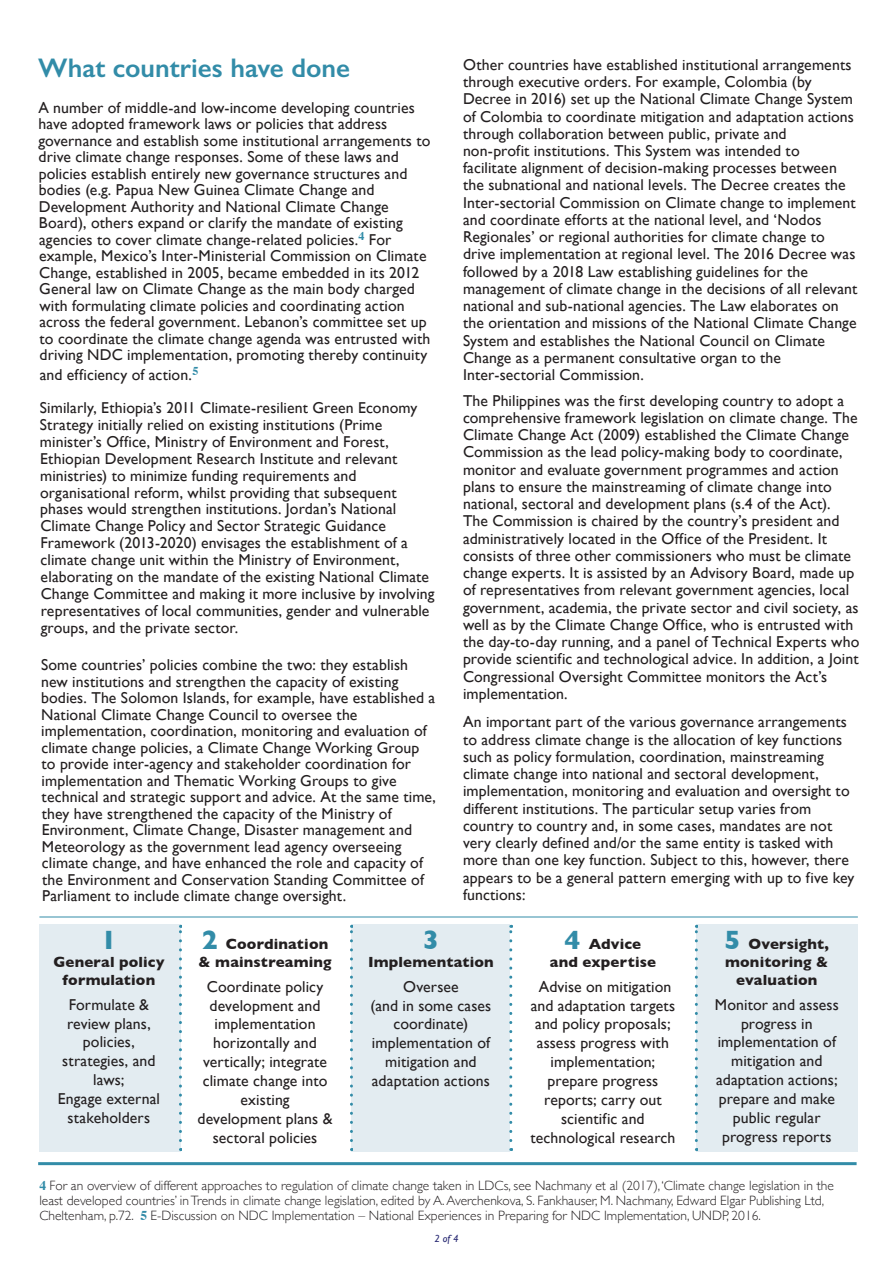
<style>
.page{position:relative;width:893px;height:1263px;background:#fff}
.page>*{position:absolute;margin:0;border:0;box-sizing:border-box;transform-origin:0 0}
.t1{font:600 27px "Gill Sans";color:#328ca8}
.t2{font:700 27px "Gill Sans";color:#328ca8}
.t3{font:15.75px/17.2px "Gill Sans";letter-spacing:.005em;color:#231f20}
.t4{font:700 15px/18px "Gill Sans";letter-spacing:.01em;color:#231f20;text-align:center}
.t5{font:300 13.5px/15px "Gill Sans";color:#231f20}
.t6{font:italic 10.5px "Gill Sans";color:#272872}
.s1{font-size:27px;color:#328ca8}
.s2{font-family:"Times";font-weight:700;color:#328ca8}
</style>
<div class="page">
<div style="left:39px;top:924px;width:141px;height:227px;background:#e3ecf1"></div>
<div style="left:696px;top:924px;width:162px;height:227px;background:#e3ecf1"></div>
<div style="left:352px;top:924px;width:158px;height:227px;background:#e3ecf1"></div>
<hr style="left:38px;top:1162px;width:819px;height:3px;background:#328ca8">
<hr style="left:39px;top:917px;width:819px;height:1px;background:#328ca8">
<svg style="left:695px;top:925px;width:3px;height:215px"></svg>
<svg style="left:509px;top:925px;width:3px;height:215px"></svg>
<svg style="left:350px;top:925px;width:3px;height:215px"></svg>
<svg style="left:179px;top:925px;width:3px;height:215px"></svg>
<h1 class="t1" style="left:38px;top:52px;width:313px">What countries have done</h1>
<p class="t3" style="left:38px;top:99px;width:394px;line-height:16.5px">A number of middle-and low-income developing countries have adopted framework laws or policies that address governance and establish some institutional arrangements to drive climate change responses. Some of these laws and policies establish entirely new governance structures and bodies (e.g. Papua New Guinea Climate Change and Development Authority and National Climate Change Board), others expand or clarify the mandate of existing agencies to cover climate change-related policies.<sup>4</sup> For example, Mexico’s Inter-Ministerial Commission on Climate Change, established in 2005, became embedded in its 2012<br>General law on Climate Change as the main body charged with formulating climate policies and coordinating action across the federal government. Lebanon’s committee set up to coordinate the climate change agenda was entrusted with driving NDC implementation, promoting thereby continuity</p>
<p class="t3" style="left:40px;top:358px;width:379px;line-height:33.3px">and efficiency of action.<sup>5<br></sup>Similarly, Ethiopia’s 2011 Climate-resilient Green Economy</p>
<p class="t3" style="left:40px;top:416px;width:396px;line-height:16.8px">Strategy initially relied on existing institutions (Prime minister’s Office, Ministry of Environment and Forest, Ethiopian Development Research Institute and relevant ministries) to minimize funding requirements and organisational reform, whilst providing that subsequent phases would strengthen institutions. Jordan’s National Climate Change Policy and Sector Strategic Guidance Framework (2013-2020) envisages the establishment of a climate change unit within the Ministry of Environment, elaborating on the mandate of the existing National Climate Change Committee and making it more inclusive by involving representatives of local communities, gender and vulnerable groups, and the private sector.</p>
<p class="t3" style="left:41px;top:656px;width:396px;line-height:16.5px">Some countries’ policies combine the two: they establish new institutions and strengthen the capacity of existing bodies. The Solomon Islands, for example, have established a National Climate Change Council to oversee the implementation, coordination, monitoring and evaluation of climate change policies, a Climate Change Working Group to provide inter-agency and stakeholder coordination for implementation and Thematic Working Groups to give technical and strategic support and advice. At the same time, they have strengthened the capacity of the Ministry of Environment, Climate Change, Disaster management and Meteorology as the government lead agency overseeing climate change, and have enhanced the role and capacity of the Environment and Conservation Standing Committee of Parliament to include climate change oversight.</p>
<p class="t3" style="left:463px;top:56px;width:396px">Other countries have established institutional arrangements through executive orders. For example, Colombia (by Decree in 2016) set up the National Climate Change System of Colombia to coordinate mitigation and adaptation actions through collaboration between public, private and<br>non-profit institutions. This System was intended to facilitate alignment of decision-making processes between the subnational and national levels. The Decree creates the Inter-sectorial Commission on Climate change to implement and coordinate efforts at the national level, and ‘Nodos Regionales’ or regional authorities for climate change to drive implementation at regional level. The 2016 Decree was followed by a 2018 Law establishing guidelines for the management of climate change in the decisions of all relevant national and sub-national agencies. The Law elaborates on the orientation and missions of the National Climate Change System and establishes the National Council on Climate Change as a permanent consultative organ to the Inter-sectorial Commission.</p>
<p class="t3" style="left:463px;top:392px;width:398px">The Philippines was the first developing country to adopt a comprehensive framework legislation on climate change. The Climate Change Act (2009) established the Climate Change Commission as the lead policy-making body to coordinate, monitor and evaluate government programmes and action plans to ensure the mainstreaming of climate change into national, sectoral and development plans (s.4 of the Act).<br>The Commission is chaired by the country’s president and administratively located in the Office of the President. It consists of three other commissioners who must be climate change experts. It is assisted by an Advisory Board, made up of representatives from relevant government agencies, local government, academia, the private sector and civil society, as well as by the Climate Change Office, who is entrusted with the day-to-day running, and a panel of Technical Experts who provide scientific and technological advice. In addition, a Joint Congressional Oversight Committee monitors the Act’s implementation.</p>
<p class="t3" style="left:463px;top:713px;width:393px">An important part of the various governance arrangements to address climate change is the allocation of key functions such as policy formulation, coordination, mainstreaming climate change into national and sectoral development, implementation, monitoring and evaluation and oversight to different institutions. The particular setup varies from country to country and, in some cases, mandates are not very clearly defined and/or the same entity is tasked with more than one key function. Subject to this, however, there appears to be a general pattern emerging with up to five key functions:</p>
<h1 class="t2" style="left:101px;top:918px;width:18px">1</h1>
<p class="t4" style="left:53px;top:952px;width:113px">General policy formulation</p>
<p class="t3" style="left:58px;top:995px;width:104px;line-height:18.9px;text-align:center">Formulate &amp; review plans, policies, strategies, and laws;<br>Engage external stakeholders</p>
<p class="t4" style="left:198px;top:934px;width:135px;text-align:left"><span class="s1">2</span> Coordination &amp; mainstreaming</p>
<p class="t3" style="left:198px;top:977px;width:136px;line-height:18.9px;text-align:center">Coordinate policy development and implementation horizontally and vertically; integrate climate change into existing development plans &amp; sectoral policies</p>
<h1 class="t2" style="left:423px;top:918px;width:18px">3</h1>
<p class="t4" style="left:368px;top:952px;width:127px">Implementation</p>
<p class="t3" style="left:371px;top:977px;width:122px;line-height:18.9px;text-align:center">Oversee<br>(and in some cases coordinate) implementation of mitigation and adaptation actions</p>
<p class="t4" style="left:550px;top:934px;width:108px"><span class="s1">4</span> Advice and expertise</p>
<p class="t3" style="left:530px;top:977px;width:147px;line-height:18.9px;text-align:center">Advise on mitigation and adaptation targets and policy proposals; assess progress with implementation; prepare progress reports; carry out scientific and technological research</p>
<p class="t4" style="left:724px;top:934px;width:106px"><span class="s1">5</span> Oversight, monitoring &amp; evaluation</p>
<p class="t3" style="left:715px;top:995px;width:125px;line-height:18.9px;text-align:center">Monitor and assess progress in implementation of mitigation and adaptation actions; prepare and make public regular progress reports</p>
<p class="t5" style="left:39px;top:1178px;width:796px"><span class="s2">4</span> For an overview of different approaches to regulation of climate change taken in LDCs, see Nachmany et al (2017), ‘Climate change legislation in the least developed countries’ in Trends in climate change legislation, edited by A. Averchenkova, S. Fankhauser, M. Nachmany, Edward Elgar Publishing Ltd,<br>Cheltenham, p.72. <span class="s2">5</span> E-Discussion on NDC Implementation – National Experiences in Preparing for NDC Implementation, UNDP, 2016.</p>
<p class="t6" style="left:434px;top:1233px;width:26px">2 of 4</p>
</div>
